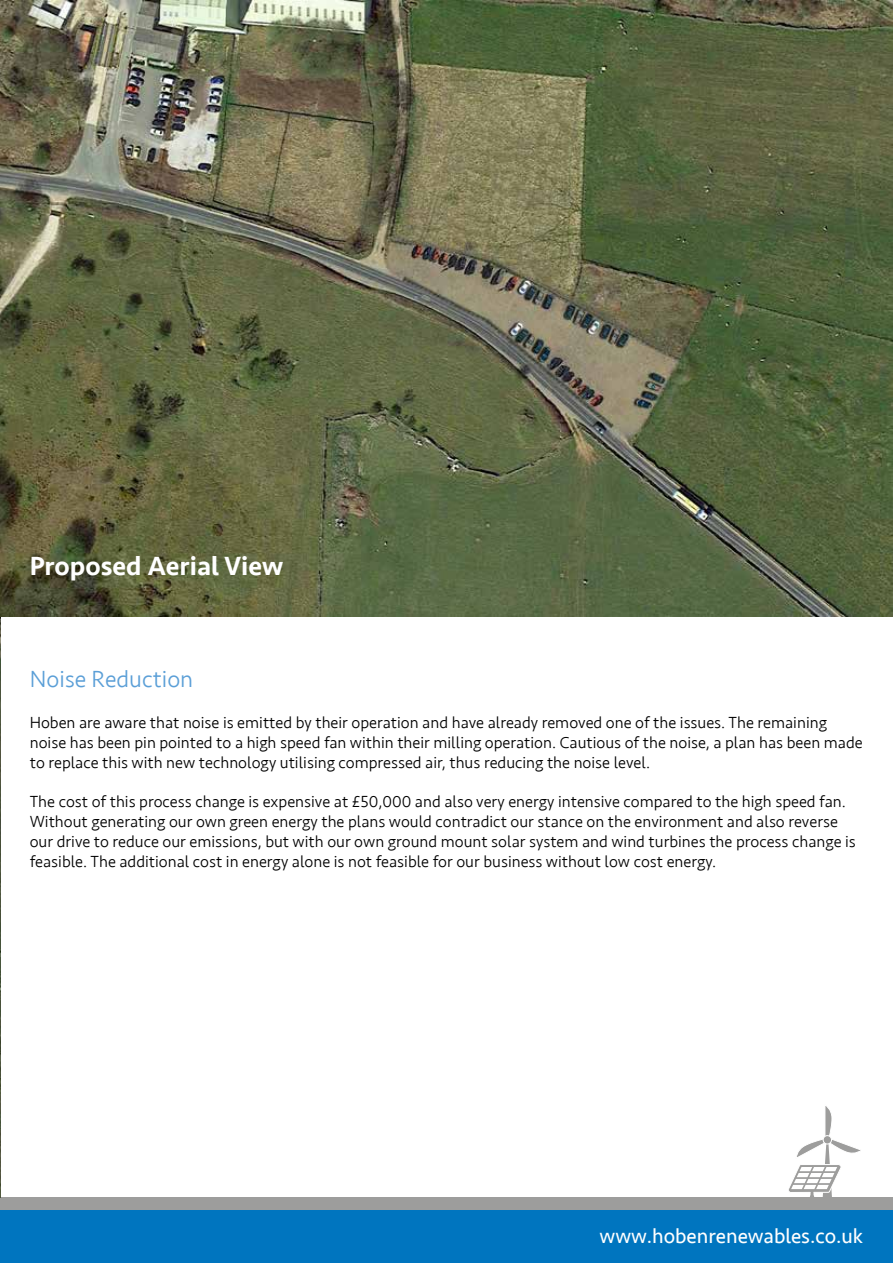
<style>
.page{position:relative;width:893px;height:1263px;background:#fff}
.page>*{position:absolute;margin:0;border:0;box-sizing:border-box;transform-origin:0 0}
.t1{font:500 27px "Seravek";color:#fff}
.t2{font:300 24px "Seravek";color:#5b9fd7}
.t3{font:21px "Seravek";color:#fff}
.t4{font:300 16.5px/19.8px "Seravek";color:#000}
</style>
<div class="page">
<div style="left:0;top:1197px;width:893px;height:13px;background:#9d9d9c"></div>
<div style="left:0;top:1210px;width:893px;height:53px;background:#0075bf"></div>
<svg style="left:788px;top:1106px;width:73px;height:91px"></svg>
<img style="left:0;top:617px;width:1px;height:580px">
<img style="left:0;top:0;width:893px;height:617px">
<h1 class="t1" style="left:30px;top:549px;width:255px">Proposed Aerial View</h1>
<h2 class="t2" style="left:30px;top:664px;width:165px">Noise Reduction</h2>
<p class="t4" style="left:30px;top:713px;width:834px">Hoben are aware that noise is emitted by their operation and have already removed one of the issues. The remaining noise has been pin pointed to a high speed fan within their milling operation. Cautious of the noise, a plan has been made to replace this with new technology utilising compressed air, thus reducing the noise level.</p>
<p class="t4" style="left:30px;top:792px;width:828px">The cost of this process change is expensive at £50,000 and also very energy intensive compared to the high speed fan.<br>Without generating our own green energy the plans would contradict our stance on the environment and also reverse our drive to reduce our emissions, but with our own ground mount solar system and wind turbines the process change is feasible. The additional cost in energy alone is not feasible for our business without low cost energy.</p>
<p class="t3" style="left:599px;top:1220px;width:265px">www.hobenrenewables.co.uk</p>
</div>
